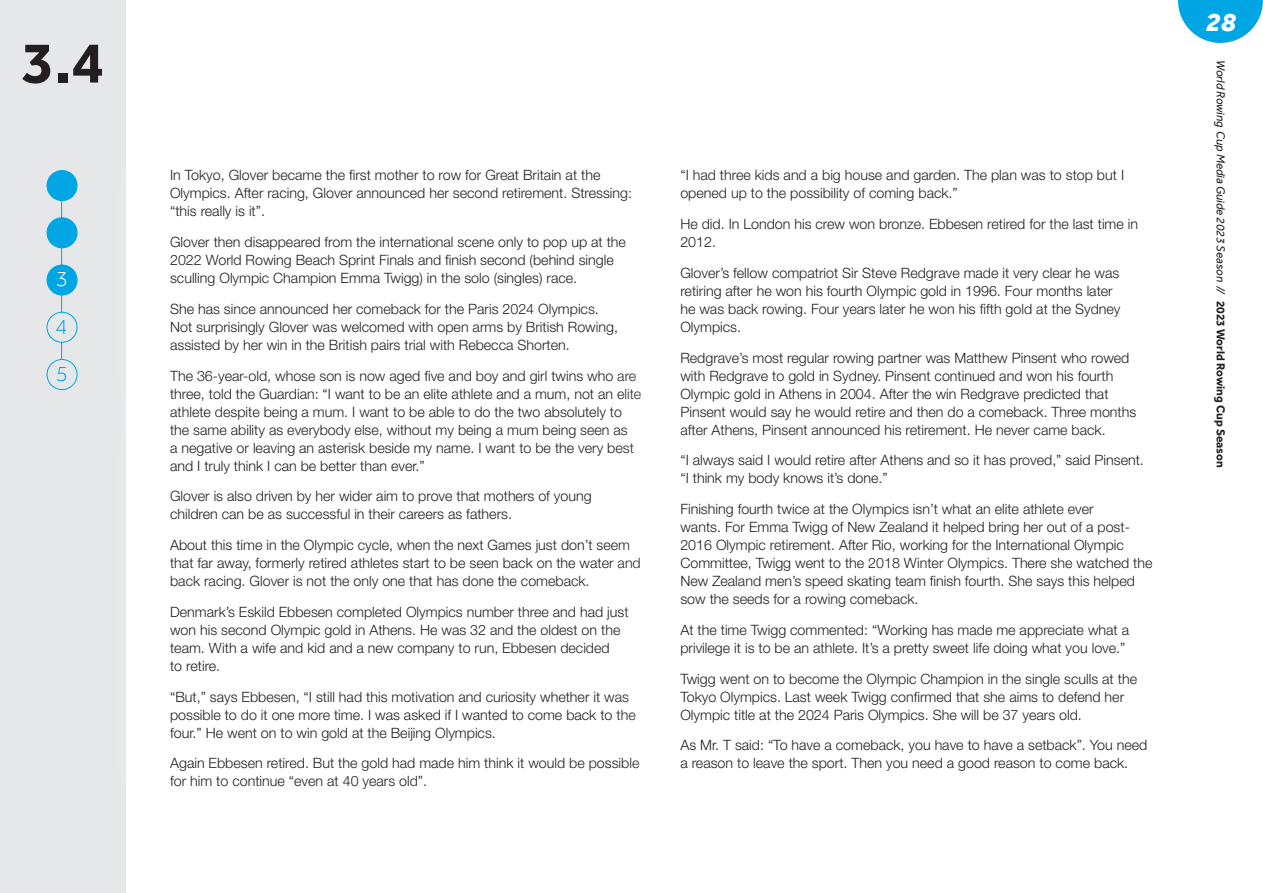
<style>
.page{position:relative;width:1263px;height:893px;background:#fff}
.page>*{position:absolute;margin:0;border:0;box-sizing:border-box;transform-origin:0 0}
.Cover_page{font:700 60px "Effra";color:#231f20}
.t1{font:italic 800 27px "Effra";color:#fff}
.big_number{font:300 22.35px "Effra";color:#00a5e3}
.big_number-2{font:300 22.35px "Effra";color:#fff}
.body_copy{font:300 14.25px/18px "Helvetica Neue LT Std";color:#231f20}
.Body_copy{font:italic 12px "Effra";color:#231f20}
.s1{font-weight:700;font-style:normal}
</style>
<div class="page">
<svg style="left:1178px;top:0;width:85px;height:43px"></svg>
<div style="left:0;top:0;width:125px;height:893px;background:#e6e7e9"></div>
<hr style="left:61px;top:175px;width:1px;height:203px;background:#00a5e3">
<div style="left:47px;top:171px;width:30px;height:30px;background:#00a5e3;border-radius:50%"></div>
<div style="left:47px;top:170px;width:31px;height:31px;border:1px solid #00a5e3;border-radius:50%"></div>
<div style="left:47px;top:218px;width:30px;height:30px;background:#00a5e3;border-radius:50%"></div>
<div style="left:47px;top:217px;width:31px;height:31px;border:1px solid #00a5e3;border-radius:50%"></div>
<div style="left:47px;top:265px;width:30px;height:30px;background:#00a5e3;border-radius:50%"></div>
<div style="left:47px;top:265px;width:31px;height:30px;border:1px solid #00a5e3;border-radius:50%"></div>
<div style="left:47px;top:312px;width:30px;height:30px;background:#e6e7e9;border-radius:50%"></div>
<div style="left:47px;top:312px;width:31px;height:31px;border:1px solid #00a5e3;border-radius:50%"></div>
<div style="left:47px;top:359px;width:30px;height:31px;background:#e6e7e9;border-radius:50%"></div>
<div style="left:47px;top:359px;width:31px;height:31px;border:1px solid #00a5e3;border-radius:50%"></div>
<div style="left:93px;top:92px;width:621px;height:774px;background:#fff"></div>
<p class="Cover_page" style="left:22px;top:26px;width:84px">3.4</p>
<p class="big_number-2" style="left:56px;top:266px;width:14px">3</p>
<p class="big_number" style="left:55px;top:313px;width:14px">4</p>
<p class="big_number" style="left:56px;top:360px;width:14px">5</p>
<p class="body_copy" style="left:170px;top:166px;width:463px">In Tokyo, Glover became the first mother to row for Great Britain at the<br>Olympics. After racing, Glover announced her second retirement. Stressing: “this really is it”.</p>
<p class="body_copy" style="left:170px;top:233px;width:457px">Glover then disappeared from the international scene only to pop up at the<br>2022 World Rowing Beach Sprint Finals and finish second (behind single sculling Olympic Champion Emma Twigg) in the solo (singles) race.</p>
<p class="body_copy" style="left:170px;top:299px;width:449px">She has since announced her comeback for the Paris 2024 Olympics.<br>Not surprisingly Glover was welcomed with open arms by British Rowing, assisted by her win in the British pairs trial with Rebecca Shorten.</p>
<p class="body_copy" style="left:170px;top:366px;width:473px">The 36-year-old, whose son is now aged five and boy and girl twins who are three, told the Guardian: “I want to be an elite athlete and a mum, not an elite athlete despite being a mum. I want to be able to do the two absolutely to the same ability as everybody else, without my being a mum being seen as<br>a negative or leaving an asterisk beside my name. I want to be the very best and I truly think I can be better than ever.”</p>
<p class="body_copy" style="left:170px;top:487px;width:423px">Glover is also driven by her wider aim to prove that mothers of young children can be as successful in their careers as fathers.</p>
<p class="body_copy" style="left:170px;top:536px;width:472px">About this time in the Olympic cycle, when the next Games just don’t seem that far away, formerly retired athletes start to be seen back on the water and back racing. Glover is not the only one that has done the comeback.</p>
<p class="body_copy" style="left:170px;top:602px;width:460px">Denmark’s Eskild Ebbesen completed Olympics number three and had just won his second Olympic gold in Athens. He was 32 and the oldest on the team. With a wife and kid and a new company to run, Ebbesen decided<br>to retire.</p>
<p class="body_copy" style="left:170px;top:687px;width:467px">“But,” says Ebbesen, “I still had this motivation and curiosity whether it was possible to do it one more time. I was asked if I wanted to come back to the four.” He went on to win gold at the Beijing Olympics.</p>
<p class="body_copy" style="left:170px;top:754px;width:471px">Again Ebbesen retired. But the gold had made him think it would be possible for him to continue “even at 40 years old”.</p>
<p class="body_copy" style="left:680px;top:166px;width:445px">“I had three kids and a big house and garden. The plan was to stop but I opened up to the possibility of coming back.”</p>
<p class="body_copy" style="left:680px;top:215px;width:459px">He did. In London his crew won bronze. Ebbesen retired for the last time in<br>2012.</p>
<p class="body_copy" style="left:680px;top:263px;width:442px">Glover’s fellow compatriot Sir Steve Redgrave made it very clear he was retiring after he won his fourth Olympic gold in 1996. Four months later he was back rowing. Four years later he won his fifth gold at the Sydney Olympics.</p>
<p class="body_copy" style="left:680px;top:348px;width:457px">Redgrave’s most regular rowing partner was Matthew Pinsent who rowed with Redgrave to gold in Sydney. Pinsent continued and won his fourth Olympic gold in Athens in 2004. After the win Redgrave predicted that Pinsent would say he would retire and then do a comeback. Three months after Athens, Pinsent announced his retirement. He never came back.</p>
<p class="body_copy" style="left:680px;top:451px;width:465px">“I always said I would retire after Athens and so it has proved,” said Pinsent. “I think my body knows it’s done.”</p>
<p class="body_copy" style="left:680px;top:500px;width:474px">Finishing fourth twice at the Olympics isn’t what an elite athlete ever<br>wants. For Emma Twigg of New Zealand it helped bring her out of a post-2016 Olympic retirement. After Rio, working for the International Olympic Committee, Twigg went to the 2018 Winter Olympics. There she watched the New Zealand men’s speed skating team finish fourth. She says this helped sow the seeds for a rowing comeback.</p>
<p class="body_copy" style="left:680px;top:620px;width:450px">At the time Twigg commented: “Working has made me appreciate what a privilege it is to be an athlete. It’s a pretty sweet life doing what you love.”</p>
<p class="body_copy" style="left:680px;top:669px;width:458px">Twigg went on to become the Olympic Champion in the single sculls at the<br>Tokyo Olympics. Last week Twigg confirmed that she aims to defend her<br>Olympic title at the 2024 Paris Olympics. She will be 37 years old.</p>
<p class="body_copy" style="left:680px;top:736px;width:469px">As Mr. T said: “To have a comeback, you have to have a setback”. You need a reason to leave the sport. Then you need a good reason to come back.</p>
<h2 class="t1" style="left:1205px;top:6px;width:32px">28</h2>
<p class="Body_copy" style="left:1228px;top:60px;width:409px;rotate:90deg">World Rowing Cup Media Guide 2023 Season // <span class="s1">2023 World Rowing Cup Season</span></p>
</div>
